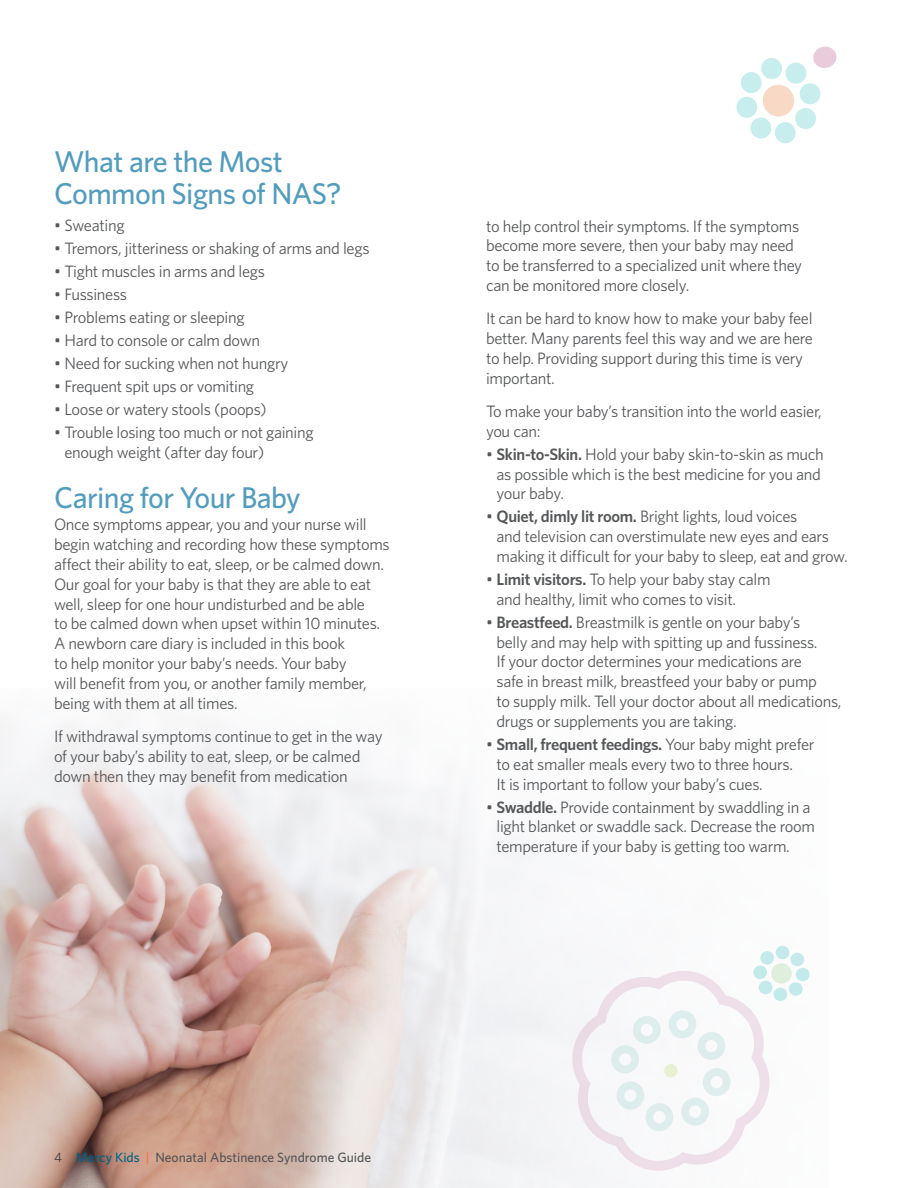
<style>
.page{position:relative;width:918px;height:1188px;background:#fff}
.page>*{position:absolute;margin:0;border:0;box-sizing:border-box;transform-origin:0 0}
.t1{font:500 30px/31.5px "Whitney";letter-spacing:-.02em;color:#529cbe}
.t2{font:16.5px/19.8px "Whitney";letter-spacing:-.02em;color:#555759}
.t3{font:500 13.5px "Whitney";color:#545557}
.s1{font-weight:600}
.s2{font-weight:400;color:#3e3e3f}
.s3{color:#006388}
.s4{color:#f37736}
</style>
<div class="page">
<img style="left:0;top:723px;width:783px;height:465px">
<svg style="left:736px;top:46px;width:101px;height:98px"></svg>
<svg style="left:570px;top:946px;width:240px;height:227px"></svg>
<div style="left:771px;top:963px;width:21px;height:21px;background:#e0efdd;border-radius:50%"></div>
<p class="t1" style="left:54px;top:146px;width:289px">What are the Most<br>Common Signs of NAS?</p>
<p class="t2" style="left:54px;top:215px;width:72px">• Sweating</p>
<p class="t2" style="left:54px;top:238px;width:317px">• Tremors, jitteriness or shaking of arms and legs</p>
<p class="t2" style="left:54px;top:261px;width:213px">• Tight muscles in arms and legs</p>
<p class="t2" style="left:54px;top:284px;width:75px">• Fussiness</p>
<p class="t2" style="left:54px;top:307px;width:192px">• Problems eating or sleeping</p>
<p class="t2" style="left:54px;top:330px;width:208px">• Hard to console or calm down</p>
<p class="t2" style="left:54px;top:353px;width:236px">• Need for sucking when not hungry</p>
<p class="t2" style="left:54px;top:376px;width:202px">• Frequent spit ups or vomiting</p>
<p class="t2" style="left:54px;top:399px;width:214px">• Loose or watery stools (poops)</p>
<p class="t2" style="left:64px;top:422px;width:251px;text-indent:-10px">• Trouble losing too much or not gaining enough weight (after day four)</p>
<p class="t1" style="left:54px;top:481px;width:248px">Caring for Your Baby</p>
<p class="t2" style="left:54px;top:514px;width:337px">Once symptoms appear, you and your nurse will begin watching and recording how these symptoms affect their ability to eat, sleep, or be calmed down.<br>Our goal for your baby is that they are able to eat well, sleep for one hour undisturbed and be able<br>to be calmed down when upset within 10 minutes.<br>A newborn care diary is included in this book<br>to help monitor your baby’s needs. Your baby<br>will benefit from you, or another family member, being with them at all times.</p>
<p class="t2" style="left:54px;top:726px;width:330px">If withdrawal symptoms continue to get in the way of your baby’s ability to eat, sleep, or be calmed down then they may benefit from medication</p>
<p class="t2" style="left:486px;top:216px;width:318px">to help control their symptoms. If the symptoms become more severe, then your baby may need to be transferred to a specialized unit where they can be monitored more closely.</p>
<p class="t2" style="left:486px;top:308px;width:329px">It can be hard to know how to make your baby feel better. Many parents feel this way and we are here to help. Providing support during this time is very important.</p>
<p class="t2" style="left:486px;top:401px;width:337px">To make your baby’s transition into the world easier, you can:</p>
<p class="t2" style="left:496px;top:444px;width:329px;text-indent:-10px">• <span class="s1">Skin-to-Skin.</span> Hold your baby skin-to-skin as much as possible which is the best medicine for you and your baby.</p>
<p class="t2" style="left:496px;top:506px;width:353px;text-indent:-10px">• <span class="s1">Quiet, dimly lit room.</span> Bright lights, loud voices<br>and television can overstimulate new eyes and ears making it difficult for your baby to sleep, eat and grow.</p>
<p class="t2" style="left:496px;top:569px;width:276px;text-indent:-10px">• <span class="s1">Limit visitors.</span> To help your baby stay calm and healthy, limit who comes to visit.</p>
<p class="t2" style="left:496px;top:612px;width:347px;text-indent:-10px">• <span class="s1">Breastfeed.</span> Breastmilk is gentle on your baby’s<br>belly and may help with spitting up and fussiness.<br>If your doctor determines your medications are<br>safe in breast milk, breastfeed your baby or pump<br>to supply milk. Tell your doctor about all medications, drugs or supplements you are taking.</p>
<p class="t2" style="left:496px;top:734px;width:320px;text-indent:-10px">• <span class="s1">Small, frequent feedings.</span> Your baby might prefer to eat smaller meals every two to three hours.<br>It is important to follow your baby’s cues.</p>
<p class="t2" style="left:496px;top:797px;width:320px;text-indent:-10px">• <span class="s1">Swaddle.</span> Provide containment by swaddling in a light blanket or swaddle sack. Decrease the room temperature if your baby is getting too warm.</p>
<p class="t3" style="left:54px;top:1149px;width:319px"><span class="s2">4</span> <span class="s3">Mercy Kids</span> <span class="s4">|</span> Neonatal Abstinence Syndrome Guide</p>
</div>
